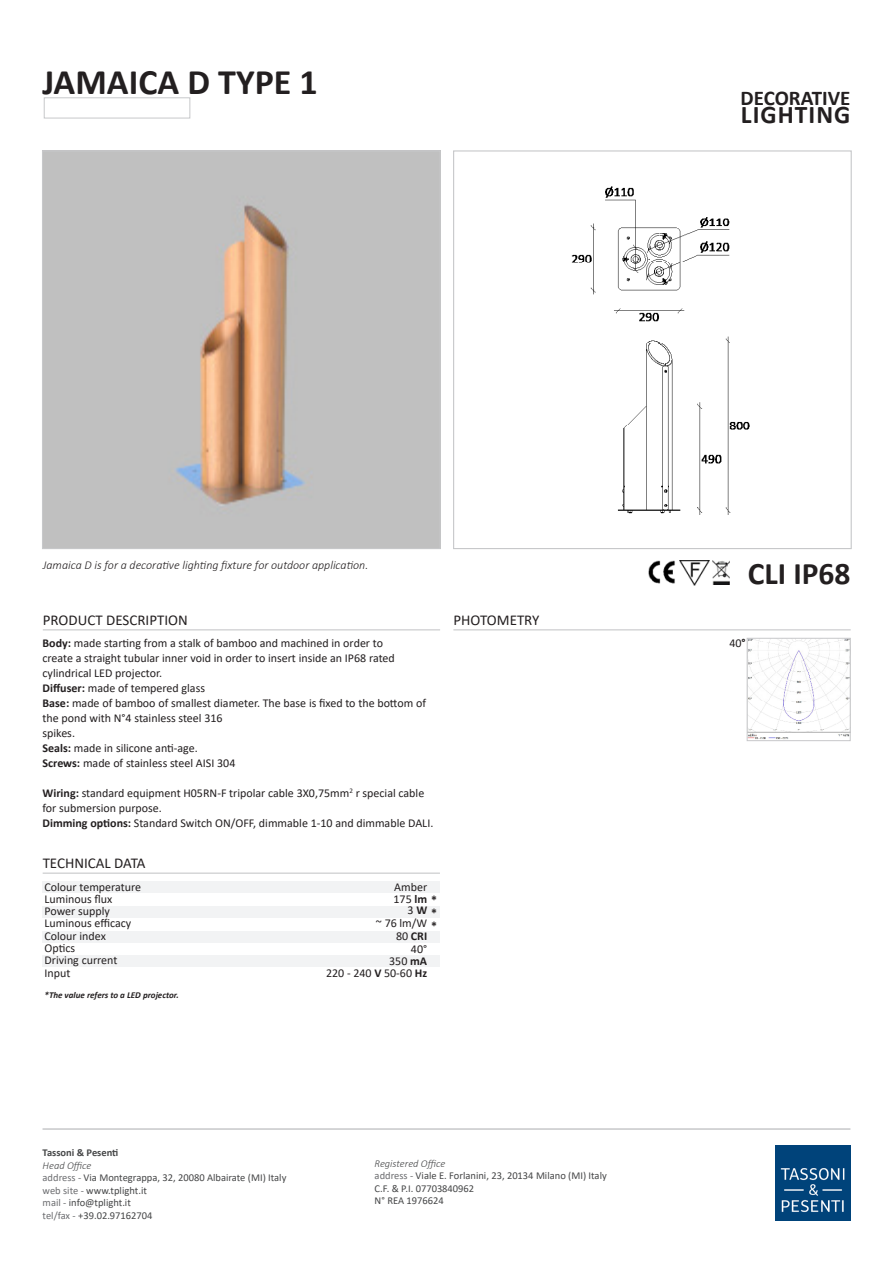
<style>
.page{position:relative;width:893px;height:1263px;background:#fff}
.page>*{position:absolute;margin:0;border:0;box-sizing:border-box;transform-origin:0 0}
.t1{font:700 36px "Calibri";color:#231f20}
.t2{font:700 31.5px "Calibri";color:#231f20}
.t3{font:700 25.5px "Calibri";letter-spacing:.04em;color:#231f20}
.t4{font:700 21px "Calibri";color:#231f20}
.t5{font:15px "Calibri";color:#231f20}
.t6{font:12px/15px "Calibri";color:#231f20}
.t7{font:italic 300 12px "Calibri";color:#231f20}
.t8{font:700 12px "Calibri";color:#231f20}
.t9{font:10.5px "Calibri";color:#454647}
.t10{font:italic 300 10.5px "Calibri";color:#454647}
.t11{font:700 10.5px "Calibri";color:#454647}
.t12{font:italic 700 9px "Calibri";color:#231f20}
.s1{font-weight:700}
.s2{font-weight:400}
.s3{color:#6c6d70}
</style>
<div class="page">
<div style="left:43px;top:906px;width:397px;height:12px;background:#f2f3f4"></div>
<img style="left:44px;top:152px;width:395px;height:395px">
<div style="left:44px;top:98px;width:146px;height:20px;border:1px solid #c7c8ca"></div>
<img style="left:571px;top:186px;width:179px;height:328px">
<img style="left:648px;top:561px;width:27px;height:23px">
<img style="left:680px;top:560px;width:29px;height:25px">
<img style="left:713px;top:561px;width:16px;height:24px">
<hr style="left:43px;top:629px;width:397px;height:1px;background:#c7c8ca">
<div style="left:43px;top:881px;width:397px;height:12px;background:#f2f3f4"></div>
<hr style="left:43px;top:872px;width:397px;height:2px;background:#c7c8ca">
<div style="left:43px;top:931px;width:397px;height:11px;background:#f2f3f4"></div>
<div style="left:43px;top:955px;width:397px;height:12px;background:#f2f3f4"></div>
<hr style="left:453px;top:629px;width:398px;height:1px;background:#c7c8ca">
<img style="left:749px;top:640px;width:100px;height:99px">
<div style="left:747px;top:638px;width:104px;height:103px;border:1px solid #c7c8ca"></div>
<hr style="left:43px;top:1128px;width:807px;height:2px;background:#c7c8ca">
<img style="left:776px;top:1145px;width:74px;height:75px">
<p class="t1" style="left:43px;top:56px;width:277px">JAMAICA D TYPE 1</p>
<p class="t4" style="left:740px;top:83px;width:111px">DECORATIVE</p>
<p class="t3" style="left:741px;top:96px;width:111px">LIGHTING</p>
<p class="t7" style="left:43px;top:557px;width:327px">Jamaica D is for a decorative lighting fixture for outdoor application.</p>
<p class="t5" style="left:43px;top:610px;width:146px">PRODUCT DESCRIPTION</p>
<p class="t6" style="left:43px;top:635px;width:342px"><span class="s1">Body:</span> made starting from a stalk of bamboo and machined in order to</p>
<p class="t6" style="left:43px;top:650px;width:354px">create a straight tubular inner void in order to insert inside an IP68 rated</p>
<p class="t6" style="left:43px;top:665px;width:164px">cylindrical LED projector.<br><span class="s1">Diffuser:</span> made of tempered glass</p>
<p class="t6" style="left:43px;top:695px;width:385px"><span class="s1">Base:</span> made of bamboo of smallest diameter. The base is fixed to the bottom of the pond with N°4 stainless steel 316</p>
<p class="t6" style="left:43px;top:725px;width:34px">spikes.</p>
<p class="t6" style="left:43px;top:740px;width:157px"><span class="s1">Seals:</span> made in silicone anti-age.</p>
<p class="t6" style="left:43px;top:755px;width:194px"><span class="s1">Screws:</span> made of stainless steel AISI 304</p>
<p class="t6" style="left:43px;top:785px;width:383px"><span class="s1">Wiring:</span> standard equipment H05RN-F tripolar cable 3X0,75mm<sup>2</sup> r special cable for submersion purpose.</p>
<p class="t6" style="left:43px;top:815px;width:392px"><span class="s1">Dimming options:</span> Standard Switch ON/OFF, dimmable 1-10 and dimmable DALI.</p>
<p class="t5" style="left:43px;top:853px;width:104px">TECHNICAL DATA</p>
<p class="t6" style="left:45px;top:880px;width:98px">Colour temperature</p>
<p class="t6" style="left:394px;top:879px;width:34px">Amber</p>
<p class="t6" style="left:45px;top:891px;width:69px">Luminous flux</p>
<p class="t6" style="left:394px;top:891px;width:35px">175 <span class="s1">lm</span></p>
<p class="t8" style="left:431px;top:892px;width:7px">*</p>
<p class="t8" style="left:431px;top:904px;width:7px">*</p>
<p class="t6" style="left:45px;top:903px;width:67px">Power supply</p>
<p class="t6" style="left:408px;top:903px;width:21px">3 <span class="s1">W</span></p>
<p class="t6" style="left:45px;top:916px;width:88px">Luminous efficacy</p>
<p class="t6" style="left:376px;top:915px;width:53px">~ 76 lm/W</p>
<p class="t6" style="left:45px;top:952px;width:74px">Driving current</p>
<p class="t8" style="left:431px;top:917px;width:7px">*</p>
<p class="t8" style="left:396px;top:927px;width:33px"><span class="s2">80</span> CRI</p>
<p class="t6" style="left:45px;top:928px;width:63px">Colour index</p>
<p class="t6" style="left:45px;top:941px;width:32px">Optics</p>
<p class="t6" style="left:411px;top:941px;width:18px">40°</p>
<p class="t6" style="left:389px;top:953px;width:39px">350 <span class="s1">mA</span></p>
<p class="t6" style="left:45px;top:965px;width:27px">Input</p>
<p class="t6" style="left:326px;top:965px;width:103px">220 - 240 <span class="s1">V</span> 50-60 <span class="s1">Hz</span></p>
<p class="t12" style="left:45px;top:989px;width:136px">*The value refers to a LED projector.</p>
<p class="t5" style="left:453px;top:610px;width:88px">PHOTOMETRY</p>
<p class="t11" style="left:43px;top:1145px;width:77px">Tassoni &amp; Pesenti</p>
<p class="t10" style="left:43px;top:1158px;width:50px">Head Office</p>
<p class="t9" style="left:43px;top:1170px;width:245px"><span class="s3">address -</span> Via Montegrappa, 32, 20080 Albairate (MI) Italy</p>
<p class="t9" style="left:43px;top:1183px;width:106px"><span class="s3">web site -</span> www.tplight.it</p>
<p class="t9" style="left:43px;top:1195px;width:90px"><span class="s3">mail -</span> info@tplight.it</p>
<p class="t9" style="left:43px;top:1208px;width:111px"><span class="s3">tel/fax -</span> +39.02.97162704</p>
<p class="t10" style="left:375px;top:1156px;width:72px">Registered Office</p>
<p class="t9" style="left:375px;top:1168px;width:234px"><span class="s3">address -</span> Viale E. Forlanini, 23, 20134 Milano (MI) Italy</p>
<p class="t9" style="left:375px;top:1181px;width:101px">C.F. &amp; P.I. 07703840962</p>
<p class="t9" style="left:375px;top:1193px;width:71px">N° REA 1976624</p>
<p class="t2" style="left:748px;top:551px;width:104px">CLI IP68</p>
<p class="t6" style="left:729px;top:635px;width:18px">40<span class="s1">°</span></p>
</div>
